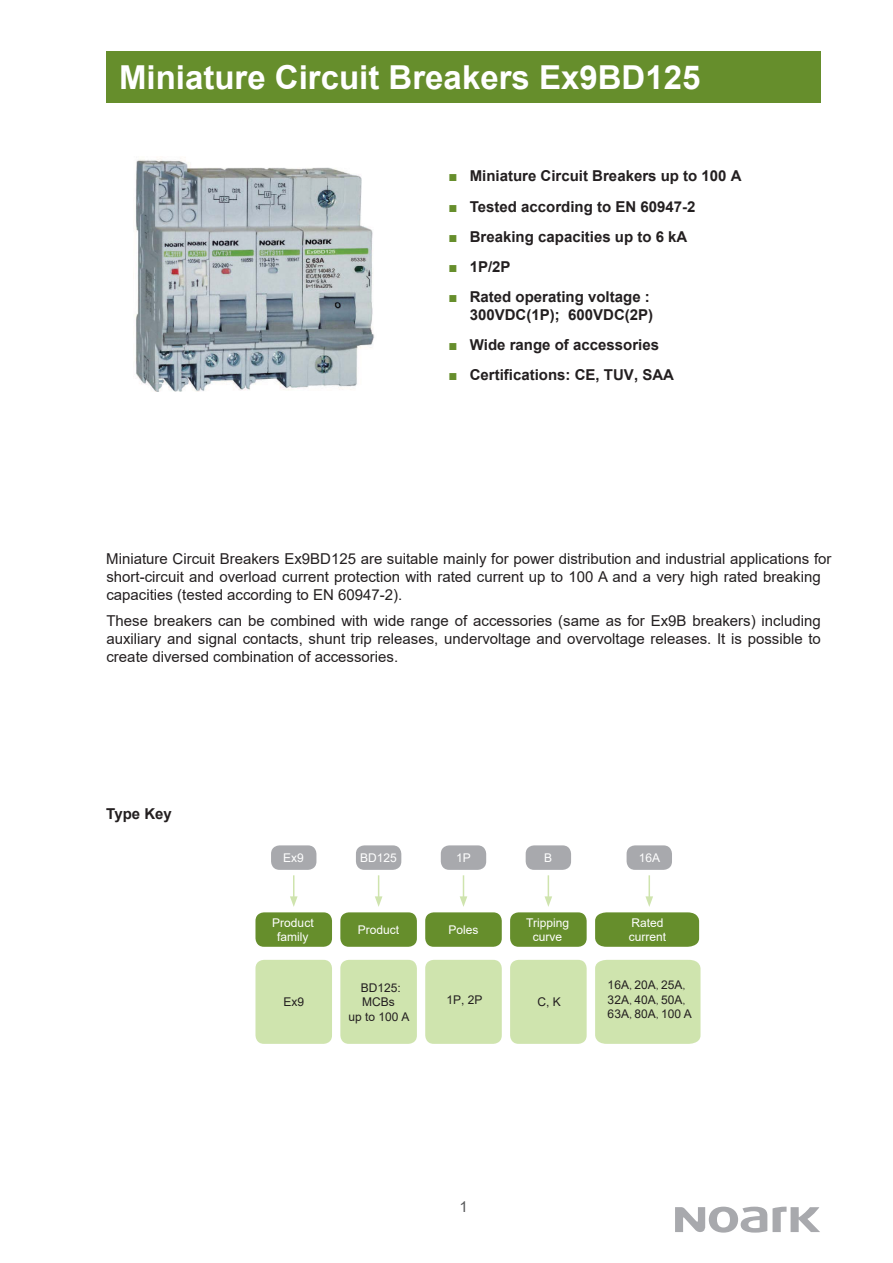
<style>
.page{position:relative;width:893px;height:1263px;background:#fff}
.page>*{position:absolute;margin:0;border:0;box-sizing:border-box;transform-origin:0 0}
.t1{font:700 33px "Arial";color:#fff}
.t2{font:15px/18px "Arial";color:#231f20}
.t3{font:700 15px/18px "Arial";color:#231f20;text-align:right}
.t4{font:15px "Arial";color:#57585a}
.t5{font:12px/14.4px "Arial";color:#231f20;text-align:center}
.t6{font:12px/14.4px "Arial";color:#fff;text-align:center}
.s1{color:#668e2c}
.s2{font-family:"Adobe Song Std";font-weight:300}
</style>
<div class="page">
<svg style="left:675px;top:1206px;width:145px;height:26px"></svg>
<div style="left:106px;top:51px;width:715px;height:51px;background:#668e2c"></div>
<div style="left:271px;top:845px;width:45px;height:25px;background:#a8a9ad;border-radius:9px"></div>
<div style="left:255px;top:912px;width:77px;height:35px;background:#668e2c;border-radius:9px"></div>
<div style="left:255px;top:960px;width:77px;height:84px;background:#cfe4ae;border-radius:9px"></div>
<div style="left:356px;top:845px;width:45px;height:25px;background:#a8a9ad;border-radius:9px"></div>
<div style="left:340px;top:912px;width:77px;height:35px;background:#668e2c;border-radius:9px"></div>
<div style="left:340px;top:960px;width:77px;height:84px;background:#cfe4ae;border-radius:9px"></div>
<div style="left:441px;top:845px;width:45px;height:25px;background:#a8a9ad;border-radius:9px"></div>
<div style="left:425px;top:912px;width:77px;height:35px;background:#668e2c;border-radius:9px"></div>
<div style="left:425px;top:960px;width:77px;height:84px;background:#cfe4ae;border-radius:9px"></div>
<div style="left:526px;top:845px;width:45px;height:25px;background:#a8a9ad;border-radius:9px"></div>
<div style="left:510px;top:912px;width:77px;height:35px;background:#668e2c;border-radius:9px"></div>
<div style="left:510px;top:960px;width:77px;height:84px;background:#cfe4ae;border-radius:9px"></div>
<div style="left:627px;top:845px;width:45px;height:25px;background:#a8a9ad;border-radius:9px"></div>
<div style="left:595px;top:960px;width:105px;height:84px;background:#cfe4ae"></div>
<svg style="left:290px;top:875px;width:8px;height:32px"></svg>
<svg style="left:375px;top:875px;width:7px;height:32px"></svg>
<svg style="left:460px;top:875px;width:7px;height:32px"></svg>
<svg style="left:545px;top:875px;width:7px;height:32px"></svg>
<hr style="left:648px;top:875px;width:2px;height:24px;background:#cfe4ae">
<svg style="left:595px;top:896px;width:104px;height:51px"></svg>
<img style="left:135px;top:159px;width:239px;height:232px">
<h1 class="t1" style="left:119px;top:54px;width:583px">Miniature Circuit Breakers Ex9BD125</h1>
<p class="t3" style="left:448px;top:167px;width:294px"><span class="s1">■</span> Miniature Circuit Breakers up to 100 A</p>
<p class="t3" style="left:448px;top:197px;width:248px"><span class="s1">■</span> Tested according to EN 60947-2</p>
<p class="t3" style="left:448px;top:228px;width:240px"><span class="s1">■</span> Breaking capacities up to 6 kA</p>
<p class="t3" style="left:448px;top:258px;width:64px"><span class="s1">■</span> 1P/2P</p>
<p class="t3" style="left:448px;top:288px;width:206px"><span class="s1">■</span> Rated operating voltage :<br>300VDC(1P); 600VDC(2P)</p>
<p class="t3" style="left:448px;top:336px;width:212px"><span class="s1">■</span> Wide range of accessories</p>
<p class="t3" style="left:448px;top:366px;width:227px"><span class="s1">■</span> Certifications: CE, TUV, SAA</p>
<p class="t2" style="left:106px;top:549px;width:727px">Miniature Circuit Breakers Ex9BD125 are suitable mainly for power distribution and industrial applications for short-circuit and overload current protection with rated current up to 100 A and a very high rated breaking capacities (tested according to EN 60947-2).</p>
<p class="t2" style="left:106px;top:612px;width:716px;text-align:justify">These breakers can be combined with wide range of accessories (same as for Ex9B breakers) including auxiliary and signal contacts, shunt trip releases, undervoltage and overvoltage releases. It is possible to create diversed combination of accessories.</p>
<p class="t3" style="left:106px;top:805px;width:67px">Type Key</p>
<p class="t6" style="left:283px;top:850px;width:22px">Ex9</p>
<p class="t6" style="left:360px;top:850px;width:38px">BD125</p>
<p class="t6" style="left:456px;top:850px;width:16px">1P</p>
<p class="t6" style="left:544px;top:850px;width:10px">B</p>
<p class="t6" style="left:639px;top:850px;width:23px">16A</p>
<p class="t6" style="left:272px;top:915px;width:43px">Product family</p>
<p class="t5" style="left:283px;top:995px;width:22px">Ex9</p>
<p class="t6" style="left:358px;top:922px;width:43px">Product</p>
<p class="t5" style="left:349px;top:980px;width:62px">BD125:<br>MCBs<br>up to 100 A</p>
<p class="t6" style="left:448px;top:922px;width:32px">Poles</p>
<p class="t5" style="left:446px;top:992px;width:38px">1P, 2P</p>
<p class="t6" style="left:526px;top:915px;width:44px">Tripping curve</p>
<p class="t5" style="left:537px;top:995px;width:25px">C, K</p>
<p class="t6" style="left:629px;top:915px;width:39px;text-align:left">Rated current</p>
<p class="t5" style="left:608px;top:978px;width:86px;text-align:left">16A<span class="s2">,</span> 20A<span class="s2">,</span> 25A<span class="s2">,<br></span>32A<span class="s2">,</span> 40A<span class="s2">,</span> 50A<span class="s2">,<br></span>63A<span class="s2">,</span> 80A<span class="s2">,</span> 100 A</p>
<p class="t4" style="left:459px;top:1197px;width:10px">1</p>
</div>
